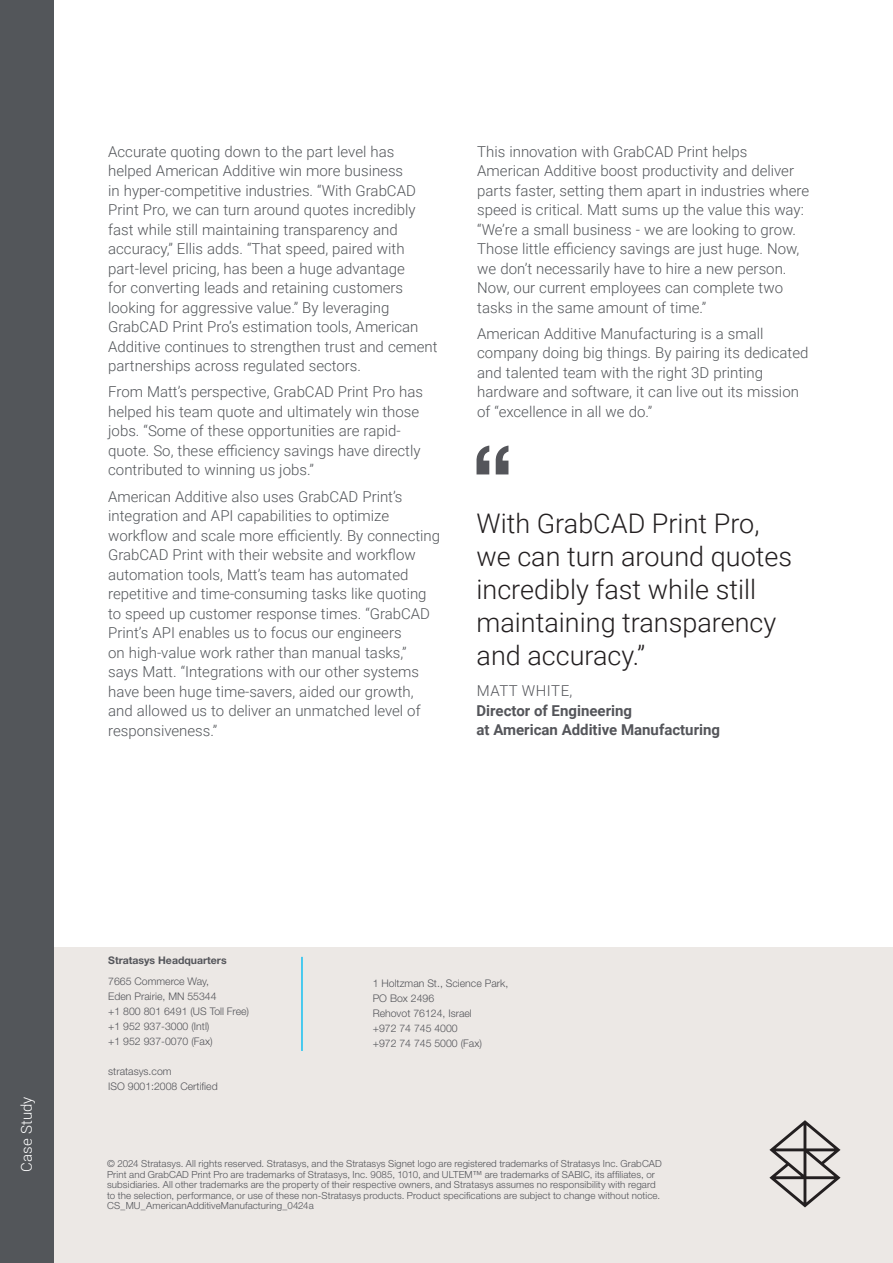
<style>
.page{position:relative;width:893px;height:1263px;background:#fff}
.page>*{position:absolute;margin:0;border:0;box-sizing:border-box;transform-origin:0 0}
.Pull_out_Quote{font:300 27px/33px "Roboto";color:#231f20}
.Para{font:300 15px/19.5px "Roboto";color:#53565a}
.Attribution_-_Name{font:700 15px "Roboto";color:#54555a}
.Pull_out_Quote-2{font:300 15px "Roboto";letter-spacing:.035em;color:#54555a}
.t1{font:300 15px "Roboto";letter-spacing:.005em;color:#fff}
.Footer_Address{font:300 10.5px/15px "Helvetica Neue LT Std";color:#54555a}
.Footer_Address-2{font:700 10.5px "Helvetica Neue LT Std";color:#54555a}
.t2{font:300 9.75px/10.5px "Helvetica Neue LT Std";letter-spacing:.01em;color:#54555a}
</style>
<div class="page">
<div style="left:54px;top:947px;width:839px;height:316px;background:#ece8e5"></div>
<svg style="left:769px;top:1120px;width:71px;height:87px"></svg>
<div style="left:0;top:0;width:54px;height:1263px;background:#53565a"></div>
<hr style="left:301px;top:957px;width:2px;height:94px;background:#15c0f2">
<svg style="left:476px;top:446px;width:32px;height:28px"></svg>
<p class="Para" style="left:108px;top:141px;width:331px">Accurate quoting down to the part level has helped American Additive win more business<br>in hyper-competitive industries. “With GrabCAD Print Pro, we can turn around quotes incredibly fast while still maintaining transparency and accuracy,” Ellis adds. “That speed, paired with part-level pricing, has been a huge advantage<br>for converting leads and retaining customers looking for aggressive value.” By leveraging GrabCAD Print Pro’s estimation tools, American Additive continues to strengthen trust and cement partnerships across regulated sectors.</p>
<p class="Para" style="left:108px;top:382px;width:316px">From Matt’s perspective, GrabCAD Print Pro has helped his team quote and ultimately win those jobs. “Some of these opportunities are rapid&shy;quote. So, these efficiency savings have directly contributed to winning us jobs.”</p>
<p class="Para" style="left:108px;top:486px;width:333px">American Additive also uses GrabCAD Print’s integration and API capabilities to optimize workflow and scale more efficiently. By connecting GrabCAD Print with their website and workflow automation tools, Matt’s team has automated repetitive and time-consuming tasks like quoting to speed up customer response times. “GrabCAD Print’s API enables us to focus our engineers<br>on high-value work rather than manual tasks,” says Matt. “Integrations with our other systems have been huge time-savers, aided our growth, and allowed us to deliver an unmatched level of responsiveness.”</p>
<p class="Para" style="left:477px;top:141px;width:333px">This innovation with GrabCAD Print helps American Additive boost productivity and deliver parts faster, setting them apart in industries where speed is critical. Matt sums up the value this way: “We’re a small business - we are looking to grow.<br>Those little efficiency savings are just huge. Now, we don’t necessarily have to hire a new person.<br>Now, our current employees can complete two tasks in the same amount of time.”</p>
<p class="Para" style="left:477px;top:323px;width:333px">American Additive Manufacturing is a small company doing big things. By pairing its dedicated and talented team with the right 3D printing hardware and software, it can live out its mission of “excellence in all we do.”</p>
<p class="Pull_out_Quote" style="left:476px;top:505px;width:317px">With GrabCAD Print Pro, we can turn around quotes incredibly fast while still maintaining transparency and accuracy.”</p>
<p class="Pull_out_Quote-2" style="left:477px;top:680px;width:97px">MATT WHITE,</p>
<p class="Attribution_-_Name" style="left:476px;top:700px;width:157px">Director of Engineering</p>
<p class="Attribution_-_Name" style="left:476px;top:719px;width:245px">at American Additive Manufacturing</p>
<p class="t1" style="left:16px;top:1171px;width:77px;rotate:-90deg">Case Study</p>
<p class="Footer_Address-2" style="left:108px;top:954px;width:120px">Stratasys Headquarters</p>
<p class="Footer_Address" style="left:108px;top:974px;width:110px">7665 Commerce Way,<br>Eden Prairie, MN 55344</p>
<p class="Footer_Address" style="left:108px;top:1004px;width:142px">+1 800 801 6491 (US Toll Free)</p>
<p class="Footer_Address" style="left:108px;top:1019px;width:103px">+1 952 937-3000 (Intl)</p>
<p class="Footer_Address" style="left:108px;top:1034px;width:106px">+1 952 937-0070 (Fax)</p>
<p class="Footer_Address" style="left:108px;top:1064px;width:111px">stratasys.com<br>ISO 9001:2008 Certified</p>
<p class="Footer_Address" style="left:373px;top:975px;width:137px">1 Holtzman St., Science Park,<br>PO Box 2496<br>Rehovot 76124, Israel<br>+972 74 745 4000</p>
<p class="Footer_Address" style="left:373px;top:1035px;width:111px">+972 74 745 5000 (Fax)</p>
<p class="t2" style="left:107px;top:1158px;width:556px">© 2024 Stratasys. All rights reserved. Stratasys, and the Stratasys Signet logo are registered trademarks of Stratasys Inc. GrabCAD Print and GrabCAD Print Pro are trademarks of Stratasys, Inc. 9085, 1010, and ULTEM™ are trademarks of SABIC, its affiliates, or subsidiaries. All other trademarks are the property of their respective owners, and Stratasys assumes no responsibility with regard to the selection, performance, or use of these non-Stratasys products. Product specifications are subject to change without notice.<br>CS_MU_AmericanAdditiveManufacturing_0424a</p>
</div>
